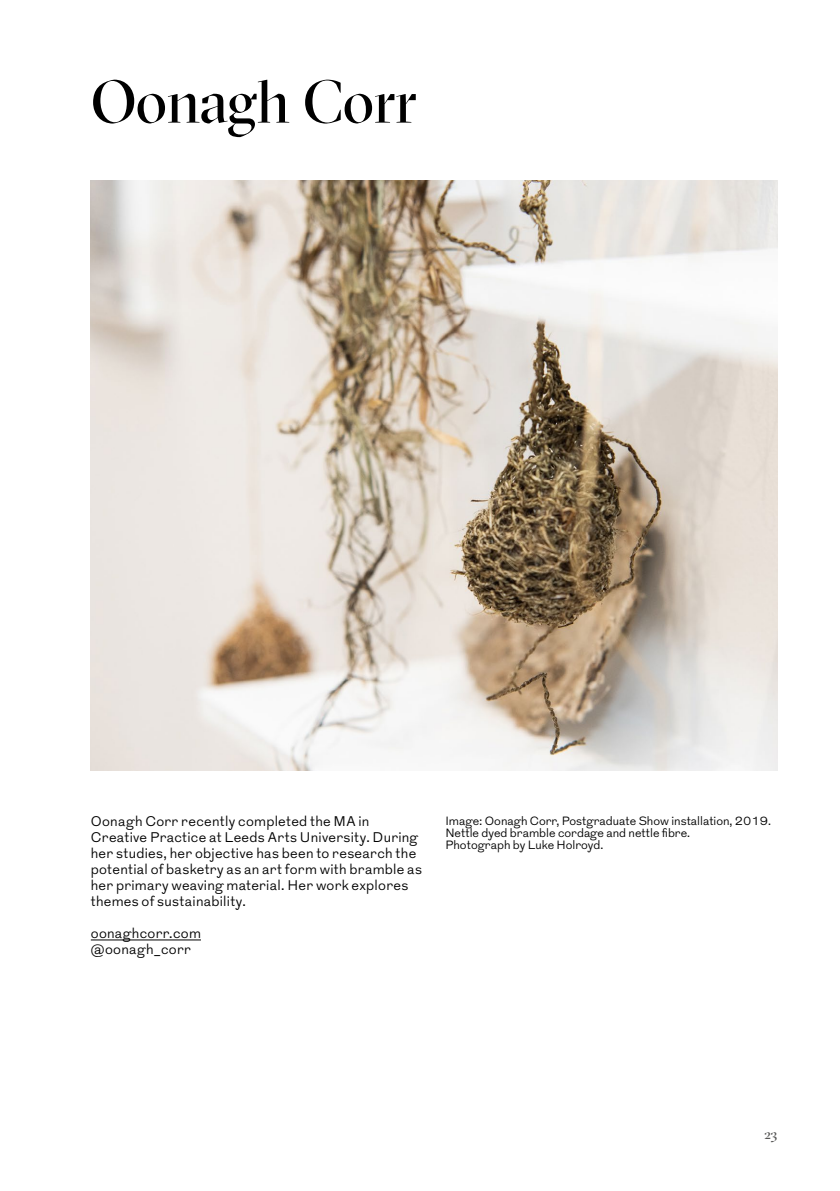
<style>
.page{position:relative;width:840px;height:1191px;background:#fff}
.page>*{position:absolute;margin:0;border:0;box-sizing:border-box;transform-origin:0 0}
.t1{font:60px "GT Sectra Display Trial";letter-spacing:-.015em;color:#000}
.t2{font:300 14px/16px "Grot";letter-spacing:.02em;color:#000}
.t3{font:14px "GT Sectra Display Trial";color:#575756}
.t4{font:300 12px/12px "Grot";color:#000}
</style>
<div class="page">
<hr style="left:91px;top:939px;width:110px;height:1px;background:#000">
<img style="left:91px;top:180px;width:686px;height:590px">
<h1 class="t1" style="left:91px;top:79px;width:327px">Oonagh Corr</h1>
<p class="t2" style="left:91px;top:813px;width:332px">Oonagh Corr recently completed the MA in Creative Practice at Leeds Arts University. During her studies, her objective has been to research the potential of basketry as an art form with bramble as her primary weaving material. Her work explores themes of sustainability.</p>
<p class="t2" style="left:91px;top:925px;width:112px">oonaghcorr.com @oonagh_corr</p>
<p class="t4" style="left:445px;top:814px;width:327px">Image: Oonagh Corr, Postgraduate Show installation, 2019.<br>Nettle dyed bramble cordage and nettle fibre.<br>Photograph by Luke Holroyd.</p>
<p class="t3" style="left:764px;top:1129px;width:15px">23</p>
</div>
